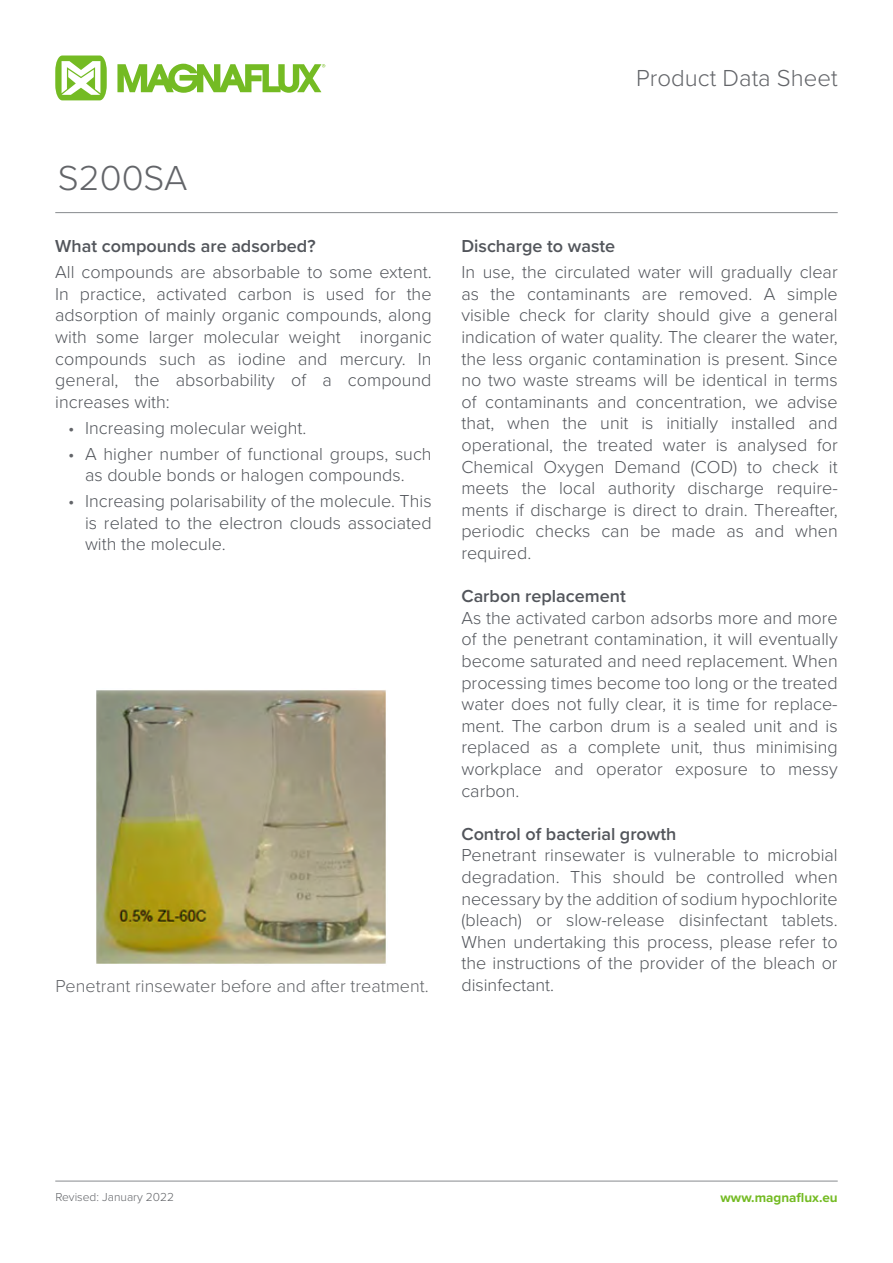
<style>
.page{position:relative;width:893px;height:1263px;background:#fff}
.page>*{position:absolute;margin:0;border:0;box-sizing:border-box;transform-origin:0 0}
.t1{font:300 36px "Proxima Nova";color:#636569}
.t2{font:300 24px "Proxima Nova";color:#636569}
.t3{font:300 18px/21.6px "Proxima Nova";color:#52555b;text-align:justify}
.t4{font:600 18px "Proxima Nova";color:#52555b}
.t5{font:300 18px "Proxima Nova";color:#636569}
.t6{font:700 13.5px "Proxima Nova";color:#74bb23}
.t7{font:300 12px "Proxima Nova";color:#636569}
.s1{color:#636569}
</style>
<div class="page">
<svg style="left:117px;top:64px;width:208px;height:29px"></svg>
<svg style="left:55px;top:56px;width:52px;height:44px"></svg>
<hr style="left:55px;top:1181px;width:783px;height:1px;background:#878a8e">
<hr style="left:55px;top:212px;width:783px;height:1px;background:#878a8e">
<img style="left:96px;top:690px;width:290px;height:274px">
<h2 class="t2" style="left:636px;top:60px;width:203px">Product Data Sheet</h2>
<h1 class="t1" style="left:58px;top:151px;width:131px">S200SA</h1>
<p class="t4" style="left:55px;top:233px;width:262px">What compounds are adsorbed?</p>
<p class="t3" style="left:55px;top:260px;width:378px">All compounds are absorbable to some extent.<br>In practice, activated carbon is used for the adsorption of mainly organic compounds, along with some larger molecular weight inorganic compounds such as iodine and mercury. In general, the absorbability of a compound increases with:</p>
<p class="t3" style="left:68px;top:416px;width:240px"><span class="s1">•</span> Increasing molecular weight.</p>
<p class="t3" style="left:68px;top:442px;width:365px;text-align:center"><span class="s1">•</span> A higher number of functional groups, such as double bonds or halogen compounds.</p>
<p class="t3" style="left:85px;top:489px;width:348px;text-indent:-17px"><span class="s1">•</span> Increasing polarisability of the molecule. This is related to the electron clouds associated with the molecule.</p>
<p class="t4" style="left:461px;top:233px;width:155px">Discharge to waste</p>
<p class="t3" style="left:461px;top:260px;width:378px">In use, the circulated water will gradually clear as the contaminants are removed. A simple visible check for clarity should give a general indication of water quality. The clearer the water, the less organic contamination is present. Since no two waste streams will be identical in terms of contaminants and concentration, we advise that, when the unit is initially installed and operational, the treated water is analysed for Chemical Oxygen Demand (COD) to check it meets the local authority discharge require&shy;ments if discharge is direct to drain. Thereafter, periodic checks can be made as and when required.</p>
<p class="t4" style="left:461px;top:583px;width:166px">Carbon replacement</p>
<p class="t3" style="left:461px;top:606px;width:378px">As the activated carbon adsorbs more and more of the penetrant contamination, it will eventually become saturated and need replacement. When processing times become too long or the treated water does not fully clear, it is time for replace&shy;ment. The carbon drum is a sealed unit and is replaced as a complete unit, thus minimising workplace and operator exposure to messy carbon.</p>
<p class="t4" style="left:461px;top:820px;width:217px">Control of bacterial growth</p>
<p class="t3" style="left:461px;top:844px;width:378px">Penetrant rinsewater is vulnerable to microbial degradation. This should be controlled when necessary by the addition of sodium hypochlorite (bleach) or slow-release disinfectant tablets.<br>When undertaking this process, please refer to the instructions of the provider of the bleach or</p>
<p class="t5" style="left:56px;top:973px;width:375px">Penetrant rinsewater before and after treatment.</p>
<p class="t3" style="left:461px;top:973px;width:94px">disinfectant.</p>
<p class="t7" style="left:55px;top:1188px;width:120px">Revised: January 2022</p>
<p class="t6" style="left:721px;top:1187px;width:119px">www.magnaflux.eu</p>
</div>
